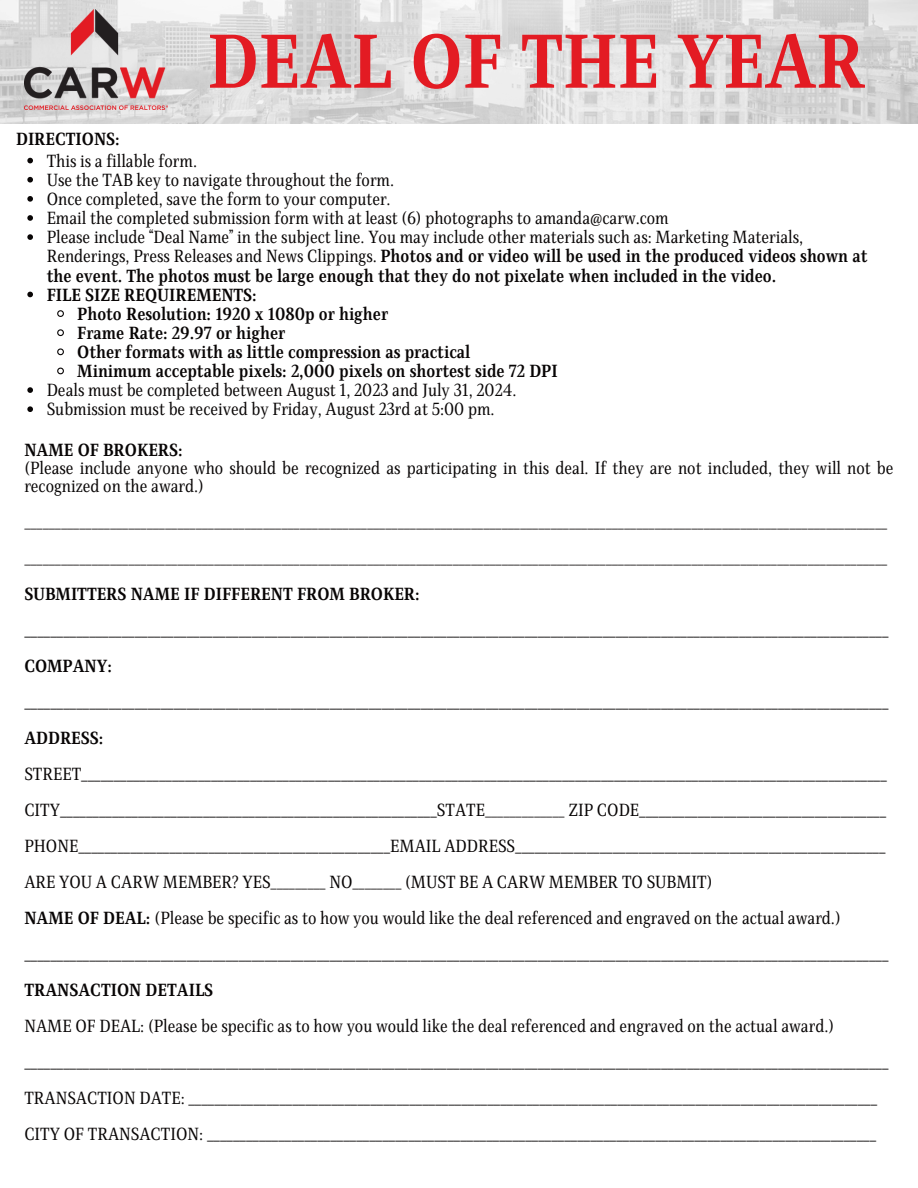
<style>
.page{position:relative;width:918px;height:1188px;background:#fff}
.page>*{position:absolute;margin:0;border:0;box-sizing:border-box;transform-origin:0 0}
.t1{font:700 77.85px "Singel";color:#e31b23}
.t2{font:700 18px "Singel";color:#080505}
.t3{font:18px/19.2px "Singel";color:#080505}
.s1{font-weight:700}
.s2{font-weight:400}
</style>
<div class="page">
<img style="left:0;top:0;width:918px;height:124px">
<img style="left:24px;top:10px;width:143px;height:100px">
<svg style="left:27px;top:158px;width:6px;height:5px"></svg>
<svg style="left:27px;top:177px;width:6px;height:6px"></svg>
<svg style="left:27px;top:196px;width:6px;height:6px"></svg>
<svg style="left:27px;top:215px;width:6px;height:6px"></svg>
<svg style="left:27px;top:234px;width:6px;height:6px"></svg>
<svg style="left:27px;top:292px;width:6px;height:5px"></svg>
<svg style="left:57px;top:310px;width:7px;height:7px"></svg>
<svg style="left:57px;top:329px;width:7px;height:8px"></svg>
<svg style="left:57px;top:348px;width:7px;height:8px"></svg>
<svg style="left:57px;top:367px;width:7px;height:8px"></svg>
<svg style="left:27px;top:387px;width:6px;height:6px"></svg>
<svg style="left:27px;top:406px;width:6px;height:6px"></svg>
<p class="t1" style="left:207px;top:15px;width:659px">DEAL OF THE YEAR</p>
<h1 class="t2" style="left:16px;top:129px;width:105px">DIRECTIONS:</h1>
<h2 class="t3" style="left:47px;top:152px;width:152px">This is a fillable form.</h2>
<p class="t3" style="left:47px;top:171px;width:349px">Use the TAB key to navigate throughout the form.</p>
<p class="t3" style="left:47px;top:190px;width:345px">Once completed, save the form to your computer.</p>
<p class="t3" style="left:47px;top:209px;width:624px">Email the completed submission form with at least (6) photographs to amanda@carw.com</p>
<p class="t3" style="left:47px;top:228px;width:822px">Please include “Deal Name” in the subject line. You may include other materials such as: Marketing Materials,<br>Renderings, Press Releases and News Clippings. <span class="s1">Photos and or video will be used in the produced videos shown at the event. The photos must be large enough that they do not pixelate when included in the video.</span></p>
<p class="t2" style="left:47px;top:284px;width:212px">FILE SIZE REQUIREMENTS:</p>
<p class="t2" style="left:77px;top:303px;width:312px">Photo Resolution: 1920 x 1080p or higher</p>
<p class="t2" style="left:77px;top:322px;width:210px">Frame Rate: 29.97 or higher</p>
<p class="t2" style="left:77px;top:341px;width:395px">Other formats with as little compression as practical</p>
<p class="t2" style="left:77px;top:360px;width:482px">Minimum acceptable pixels: 2,000 pixels on shortest side 72 DPI</p>
<p class="t3" style="left:47px;top:381px;width:471px">Deals must be completed between August 1, 2023 and July 31, 2024.</p>
<p class="t3" style="left:47px;top:400px;width:449px">Submission must be received by Friday, August 23rd at 5:00 pm.</p>
<p class="t2" style="left:24px;top:439px;width:160px">NAME OF BROKERS:</p>
<p class="t3" style="left:24px;top:459px;width:871px;line-height:18px">(Please include anyone who should be recognized as participating in this deal. If they are not included, they will not be recognized on the award.)</p>
<p class="t3" style="left:24px;top:513px;width:864px">_____________________________________________________________________________________________________________________________________________</p>
<p class="t3" style="left:24px;top:549px;width:864px">_____________________________________________________________________________________________________________________________________________</p>
<p class="t2" style="left:24px;top:583px;width:397px">SUBMITTERS NAME IF DIFFERENT FROM BROKER:</p>
<h2 class="t2" style="left:24px;top:619px;width:866px">_____________________________________________________________________________________________________________________________________</h2>
<h4 class="t2" style="left:24px;top:655px;width:89px">COMPANY:</h4>
<h2 class="t2" style="left:24px;top:691px;width:866px">_____________________________________________________________________________________________________________________________________</h2>
<h4 class="t2" style="left:24px;top:727px;width:80px">ADDRESS:</h4>
<h2 class="t2" style="left:24px;top:763px;width:864px"><span class="s2">STREET</span>____________________________________________________________________________________________________________________________</h2>
<h3 class="t2" style="left:24px;top:799px;width:863px"><span class="s2">CITY</span>__________________________________________________________<span class="s2">STATE_____________ ZIP CODE</span>______________________________________</h3>
<h3 class="t2" style="left:24px;top:835px;width:863px"><span class="s2">PHONE</span>________________________________________________<span class="s2">EMAIL ADDRESS</span>_________________________________________________________</h3>
<h3 class="t3" style="left:24px;top:873px;width:690px">ARE YOU A CARW MEMBER? YES_________ NO________ (MUST BE A CARW MEMBER TO SUBMIT)</h3>
<h3 class="t3" style="left:24px;top:909px;width:818px"><span class="s1">NAME OF DEAL:</span> (Please be specific as to how you would like the deal referenced and engraved on the actual award.)</h3>
<p class="t2" style="left:24px;top:943px;width:866px">_____________________________________________________________________________________________________________________________________</p>
<h4 class="t2" style="left:24px;top:979px;width:190px">TRANSACTION DETAILS</h4>
<h2 class="t3" style="left:24px;top:1017px;width:811px">NAME OF DEAL: (Please be specific as to how you would like the deal referenced and engraved on the actual award.)</h2>
<p class="t2" style="left:24px;top:1051px;width:866px">_____________________________________________________________________________________________________________________________________</p>
<h4 class="t2" style="left:24px;top:1087px;width:854px"><span class="s2">TRANSACTION DATE:</span> __________________________________________________________________________________________________________</h4>
<h3 class="t2" style="left:24px;top:1123px;width:853px"><span class="s2">CITY OF TRANSACTION:</span> _______________________________________________________________________________________________________</h3>
</div>
